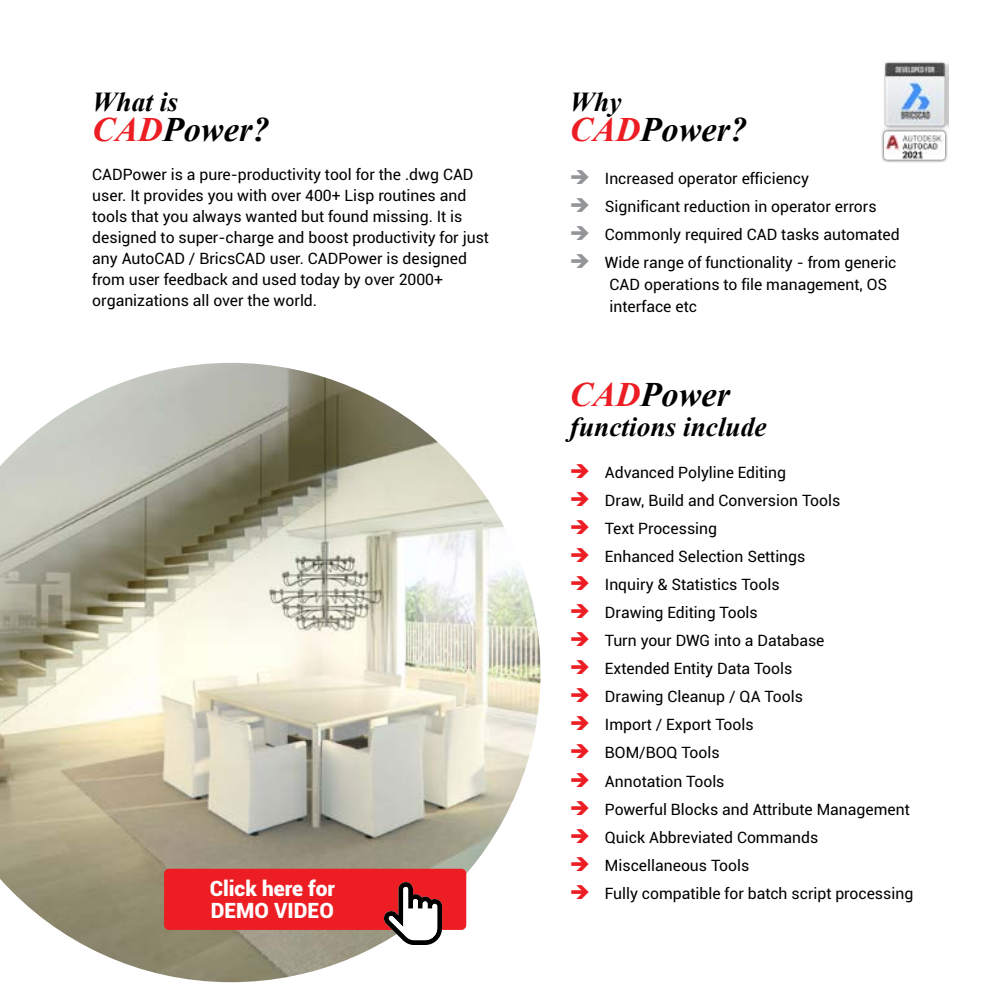
<style>
.page{position:relative;width:1008px;height:1008px;background:#fff}
.page>*{position:absolute;margin:0;border:0;box-sizing:border-box;transform-origin:0 0}
.t1{font:italic 700 34.3px "Times New Roman";color:#000}
.t2{font:italic 700 27.3px "Times New Roman";color:#000}
.t3{font:900 21px "Roboto";color:#fff}
.t4{font:15.75px/21px "Roboto";color:#000}
.s1{color:#ed1d24}
.s2{color:#939598}
</style>
<div class="page">
<img style="left:0;top:363px;width:541px;height:619px">
<div style="left:164px;top:869px;width:302px;height:61px;background:#ed1d24;border-radius:5px"></div>
<svg style="left:384px;top:882px;width:58px;height:63px"></svg>
<img style="left:884px;top:61px;width:64px;height:67px">
<div style="left:881px;top:128px;width:67px;height:34px;background:#000;opacity:.75"></div>
<div style="left:884px;top:131px;width:61px;height:28px;background:#fff;border-radius:3px"></div>
<img style="left:884px;top:134px;width:61px;height:25px">
<h2 class="t2" style="left:92px;top:83px;width:87px">What is</h2>
<h1 class="t1" style="left:92px;top:106px;width:179px"><span class="s1">CAD</span>Power?</h1>
<h2 class="t2" style="left:570px;top:83px;width:53px">Why</h2>
<h1 class="t1" style="left:570px;top:106px;width:179px"><span class="s1">CAD</span>Power?</h1>
<p class="t4" style="left:92px;top:164px;width:398px">CADPower is a pure-productivity tool for the .dwg CAD user. It provides you with over 400+ Lisp routines and tools that you always wanted but found missing. It is designed to super-charge and boost productivity for just any AutoCAD / BricsCAD user. CADPower is designed from user feedback and used today by over 2000+ organizations all over the world.</p>
<p class="t4" style="left:570px;top:167px;width:241px"><span class="s2">➔</span> Increased operator efficiency</p>
<p class="t4" style="left:570px;top:195px;width:308px"><span class="s2">➔</span> Significant reduction in operator errors</p>
<p class="t4" style="left:570px;top:223px;width:331px"><span class="s2">➔</span> Commonly required CAD tasks automated</p>
<p class="t4" style="left:610px;top:250px;width:288px;line-height:22.4px;text-indent:-40px"><span class="s2">➔</span> Wide range of functionality - from generic<br>CAD operations to file management, OS interface etc</p>
<h1 class="t1" style="left:570px;top:370px;width:162px"><span class="s1">CAD</span>Power</h1>
<h2 class="t2" style="left:570px;top:407px;width:198px">functions include</h2>
<p class="t4" style="left:570px;top:461px;width:218px"><span class="s1">➔</span> Advanced Polyline Editing</p>
<p class="t4" style="left:570px;top:489px;width:272px"><span class="s1">➔</span> Draw, Build and Conversion Tools</p>
<p class="t4" style="left:570px;top:517px;width:149px"><span class="s1">➔</span> Text Processing</p>
<p class="t4" style="left:570px;top:545px;width:237px"><span class="s1">➔</span> Enhanced Selection Settings</p>
<p class="t4" style="left:570px;top:573px;width:211px"><span class="s1">➔</span> Inquiry &amp; Statistics Tools</p>
<p class="t4" style="left:570px;top:602px;width:189px"><span class="s1">➔</span> Drawing Editing Tools</p>
<p class="t4" style="left:570px;top:630px;width:256px"><span class="s1">➔</span> Turn your DWG into a Database</p>
<p class="t4" style="left:570px;top:658px;width:224px"><span class="s1">➔</span> Extended Entity Data Tools</p>
<p class="t4" style="left:570px;top:686px;width:234px"><span class="s1">➔</span> Drawing Cleanup / QA Tools</p>
<p class="t4" style="left:570px;top:714px;width:185px"><span class="s1">➔</span> Import / Export Tools</p>
<p class="t4" style="left:570px;top:742px;width:151px"><span class="s1">➔</span> BOM/BOQ Tools</p>
<p class="t4" style="left:570px;top:770px;width:156px"><span class="s1">➔</span> Annotation Tools</p>
<p class="t4" style="left:570px;top:798px;width:341px"><span class="s1">➔</span> Powerful Blocks and Attribute Management</p>
<p class="t4" style="left:570px;top:826px;width:250px"><span class="s1">➔</span> Quick Abbreviated Commands</p>
<p class="t4" style="left:570px;top:854px;width:181px"><span class="s1">➔</span> Miscellaneous Tools</p>
<h3 class="t3" style="left:210px;top:874px;width:127px">Click here for</h3>
<p class="t4" style="left:570px;top:882px;width:345px"><span class="s1">➔</span> Fully compatible for batch script processing</p>
<h3 class="t3" style="left:211px;top:896px;width:125px">DEMO VIDEO</h3>
</div>
